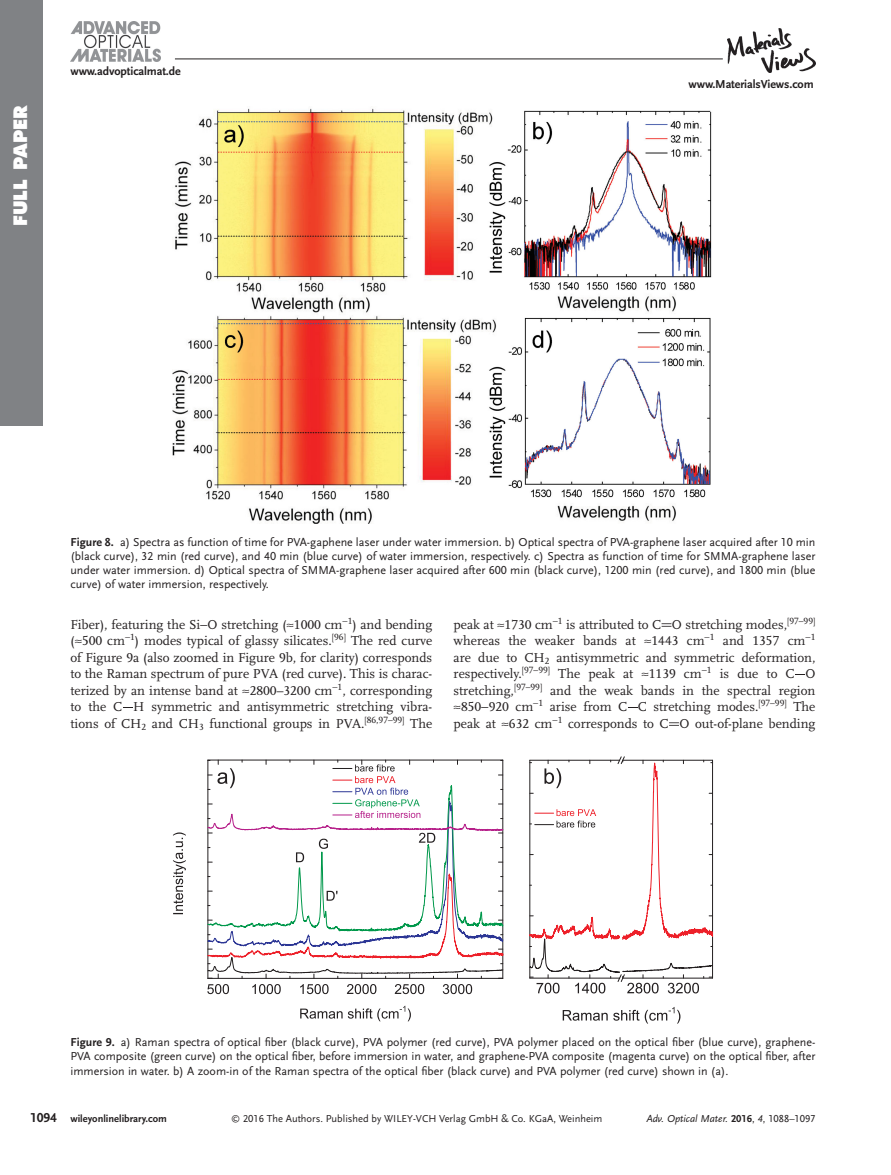
<style>
.page{position:relative;width:891px;height:1175px;background:#fff}
.page>*{position:absolute;margin:0;border:0;box-sizing:border-box;transform-origin:0 0}
.t1{font:800 18px "Futura";letter-spacing:.005em;color:#fff}
.t2{font:13.5px/16.5px "Scala LF";color:#231f20;text-align:justify}
.t3{font:12px/14.2px "Scala Sans LF";color:#231f20;text-align:justify}
.t4{font:700 12px "Scala Sans LF";letter-spacing:-.01em;color:#231f20}
.t5{font:10.5px "Scala Sans LF";color:#231f20}
.t6{font:italic 10.5px "Scala Sans LF";color:#231f20}
.t7{font:700 10.5px "Scala Sans LF";color:#231f20}
.s1{font-weight:700}
.s2{font-size:13.5px}
.s3{font-size:9px}
.s4{font-weight:700;font-style:normal}
.s5{font-style:normal}
</style>
<div class="page">
<div style="left:0;top:0;width:43px;height:425px;background:#808285"></div>
<img style="left:727px;top:28px;width:88px;height:45px">
<hr style="left:175px;top:59px;width:548px;height:1px;background:#231f20">
<img style="left:70px;top:21px;width:90px;height:40px">
<svg style="left:661px;top:622px;width:11px;height:5px"></svg>
<svg style="left:669px;top:722px;width:10px;height:4px"></svg>
<img style="left:173px;top:108px;width:539px;height:416px">
<svg style="left:563px;top:1007px;width:117px;height:16px"></svg>
<svg style="left:173px;top:832px;width:13px;height:82px"></svg>
<svg style="left:300px;top:1005px;width:111px;height:16px"></svg>
<svg style="left:207px;top:756px;width:506px;height:238px"></svg>
<h1 class="t1" style="left:13px;top:226px;width:123px;rotate:-90deg">FULL PAPER</h1>
<p class="t4" style="left:70px;top:66px;width:112px">www.advopticalmat.de</p>
<p class="t4" style="left:689px;top:79px;width:127px">www.MaterialsViews.com</p>
<p class="t3" style="left:71px;top:535px;width:746px"><span class="s1">Figure 8.</span> a) Spectra as function of time for PVA-gaphene laser under water immersion. b) Optical spectra of PVA-graphene laser acquired after 10 min (black curve), 32 min (red curve), and 40 min (blue curve) of water immersion, respectively. c) Spectra as function of time for SMMA-graphene laser under water immersion. d) Optical spectra of SMMA-graphene laser acquired after 600 min (black curve), 1200 min (red curve), and 1800 min (blue curve) of water immersion, respectively.</p>
<p class="t2" style="left:71px;top:617px;width:363px">Fiber), featuring the Si−O stretching (≈1000 cm −<sup>1</sup> ) and bending (≈500 cm −<sup>1</sup> ) modes typical of glassy silicates. <sup>[</sup> <sup>96</sup> <sup>]</sup> The red curve of Figure 9 a (also zoomed in Figure 9 b, for clarity) corresponds to the Raman spectrum of pure PVA (red curve). This is charac&shy;terized by an intense band at ≈2800–3200 cm −<sup>1</sup> , corresponding to the C H symmetric and antisymmetric stretching vibra&shy;tions of CH <sub>2</sub> and CH <sub>3</sub> functional groups in PVA. <sup>[</sup> <sup>86,97–99</sup> <sup>]</sup> The</p>
<p class="t2" style="left:454px;top:617px;width:363px">peak at ≈1730 cm −<sup>1</sup> is attributed to C O stretching modes, <sup>[</sup> <sup>97–99</sup> <sup>] </sup>whereas the weaker bands at ≈1443 cm −<sup>1</sup> and 1357 cm −<sup>1 </sup>are due to CH <sub>2</sub> antisymmetric and symmetric deformation, respectively. <sup>[</sup> <sup>97–99</sup> <sup>]</sup> The peak at ≈1139 cm −<sup>1</sup> is due to C O stretching, <sup>[</sup> <sup>97–99</sup> <sup>]</sup> and the weak bands in the spectral region ≈850−920 cm −<sup>1</sup> arise from C C stretching modes. <sup>[</sup> <sup>97–99</sup> <sup>]</sup> The peak at ≈632 cm −<sup>1</sup> corresponds to C O out-of-plane bending</p>
<p class="t3" style="left:71px;top:1035px;width:746px"><span class="s1">Figure 9.</span> a) Raman spectra of optical fiber (black curve), PVA polymer (red curve), PVA polymer placed on the optical fiber (blue curve), graphene-PVA composite (green curve) on the optical fiber, before immersion in water, and graphene-PVA composite (magenta curve) on the optical fiber, after immersion in water. b) A zoom-in of the Raman spectra of the optical fiber (black curve) and PVA polymer (red curve) shown in (a).</p>
<p class="t7" style="left:30px;top:1114px;width:138px"><span class="s2">1094</span> wileyonlinelibrary.com</p>
<p class="t5" style="left:231px;top:1114px;width:373px"><span class="s3">©</span> 2016 The Authors. Published by WILEY-VCH Verlag GmbH &amp; Co. KGaA, Weinheim</p>
<p class="t6" style="left:646px;top:1114px;width:171px">Adv. Optical Mater. <span class="s4">2016</span><span class="s5">,</span> 4<span class="s5">, 1088–1097</span></p>
</div>
